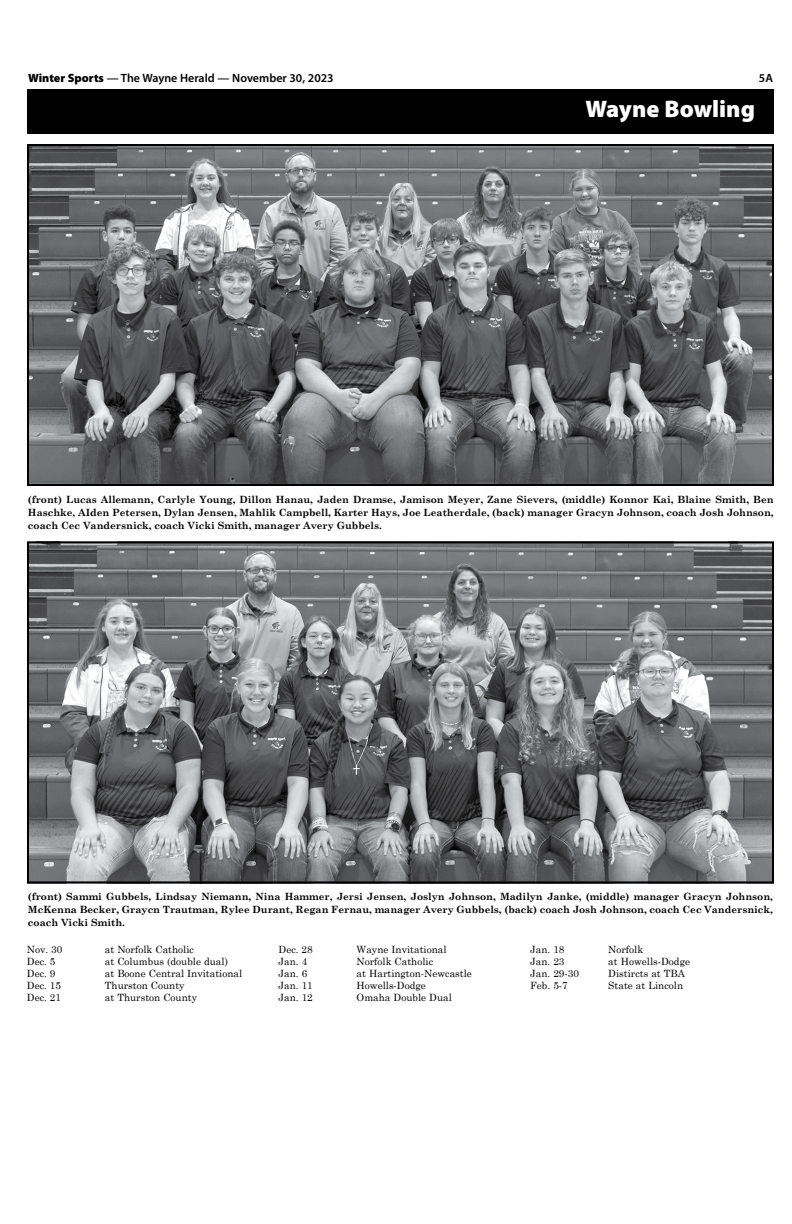
<style>
.page{position:relative;width:792px;height:1224px;background:#fff}
.page>*{position:absolute;margin:0;border:0;box-sizing:border-box;transform-origin:0 0}
.t1{font:900 24px "Myriad Pro";color:#fff}
.t2{font:600 12px "Myriad Pro";color:#000}
.t3{font:700 10px/13px "Century Schoolbook";color:#000;text-align:justify}
.t4{font:10px "Century Schoolbook";color:#000}
.s1{font-weight:900}
</style>
<div class="page">
<div style="left:27px;top:89px;width:747px;height:45px;background:#000"></div>
<img style="left:30px;top:147px;width:741px;height:336px">
<div style="left:27px;top:144px;width:747px;height:342px;border:2px solid #000"></div>
<img style="left:30px;top:544px;width:741px;height:336px">
<div style="left:27px;top:541px;width:747px;height:342px;border:2px solid #000"></div>
<p class="t2" style="left:28px;top:70px;width:307px"><span class="s1">Winter Sports</span> — The Wayne Herald — November 30, 2023</p>
<p class="t2" style="left:759px;top:70px;width:16px">5A</p>
<h1 class="t1" style="left:586px;top:93px;width:171px">Wayne Bowling</h1>
<p class="t3" style="left:28px;top:493px;width:747px">(front) Lucas Allemann, Carlyle Young, Dillon Hanau, Jaden Dramse, Jamison Meyer, Zane Sievers, (middle) Konnor Kai, Blaine Smith, Ben Haschke, AIden Petersen, Dylan Jensen, Mahlik Campbell, Karter Hays, Joe Leatherdale, (back) manager Gracyn Johnson, coach Josh Johnson, coach Cec Vandersnick, coach Vicki Smith, manager Avery Gubbels.</p>
<p class="t3" style="left:28px;top:890px;width:746px">(front) Sammi Gubbels, Lindsay Niemann, Nina Hammer, Jersi Jensen, Joslyn Johnson, Madilyn Janke, (middle) manager Gracyn Johnson, McKenna Becker, Graycn Trautman, Rylee Durant, Regan Fernau, manager Avery Gubbels, (back) coach Josh Johnson, coach Cec Vandersnick, coach Vicki Smith.</p>
<p class="t4" style="left:27px;top:944px;width:37px">Nov. 30</p>
<p class="t4" style="left:105px;top:944px;width:91px">at Norfolk Catholic</p>
<p class="t4" style="left:27px;top:956px;width:30px">Dec. 5</p>
<p class="t4" style="left:105px;top:956px;width:125px">at Columbus (double dual)</p>
<p class="t4" style="left:27px;top:968px;width:30px">Dec. 9</p>
<p class="t4" style="left:105px;top:968px;width:139px">at Boone Central Invitational</p>
<p class="t4" style="left:27px;top:980px;width:36px">Dec. 15</p>
<p class="t4" style="left:105px;top:980px;width:81px">Thurston County</p>
<p class="t4" style="left:27px;top:992px;width:36px">Dec. 21</p>
<p class="t4" style="left:105px;top:992px;width:94px">at Thurston County</p>
<p class="t4" style="left:279px;top:944px;width:36px">Dec. 28</p>
<p class="t4" style="left:357px;top:944px;width:91px">Wayne Invitational</p>
<p class="t4" style="left:279px;top:956px;width:30px">Jan. 4</p>
<p class="t4" style="left:357px;top:956px;width:78px">Norfolk Catholic</p>
<p class="t4" style="left:279px;top:968px;width:30px">Jan. 6</p>
<p class="t4" style="left:357px;top:968px;width:117px">at Hartington-Newcastle</p>
<p class="t4" style="left:279px;top:980px;width:36px">Jan. 11</p>
<p class="t4" style="left:357px;top:980px;width:71px">Howells-Dodge</p>
<p class="t4" style="left:279px;top:992px;width:36px">Jan. 12</p>
<p class="t4" style="left:357px;top:992px;width:97px">Omaha Double Dual</p>
<p class="t4" style="left:530px;top:944px;width:36px">Jan. 18</p>
<p class="t4" style="left:608px;top:944px;width:36px">Norfolk</p>
<p class="t4" style="left:530px;top:956px;width:36px">Jan. 23</p>
<p class="t4" style="left:608px;top:956px;width:83px">at Howells-Dodge</p>
<p class="t4" style="left:530px;top:968px;width:50px">Jan. 29-30</p>
<p class="t4" style="left:608px;top:968px;width:78px">Distircts at TBA</p>
<p class="t4" style="left:530px;top:980px;width:39px">Feb. 5-7</p>
<p class="t4" style="left:608px;top:980px;width:76px">State at Lincoln</p>
</div>
